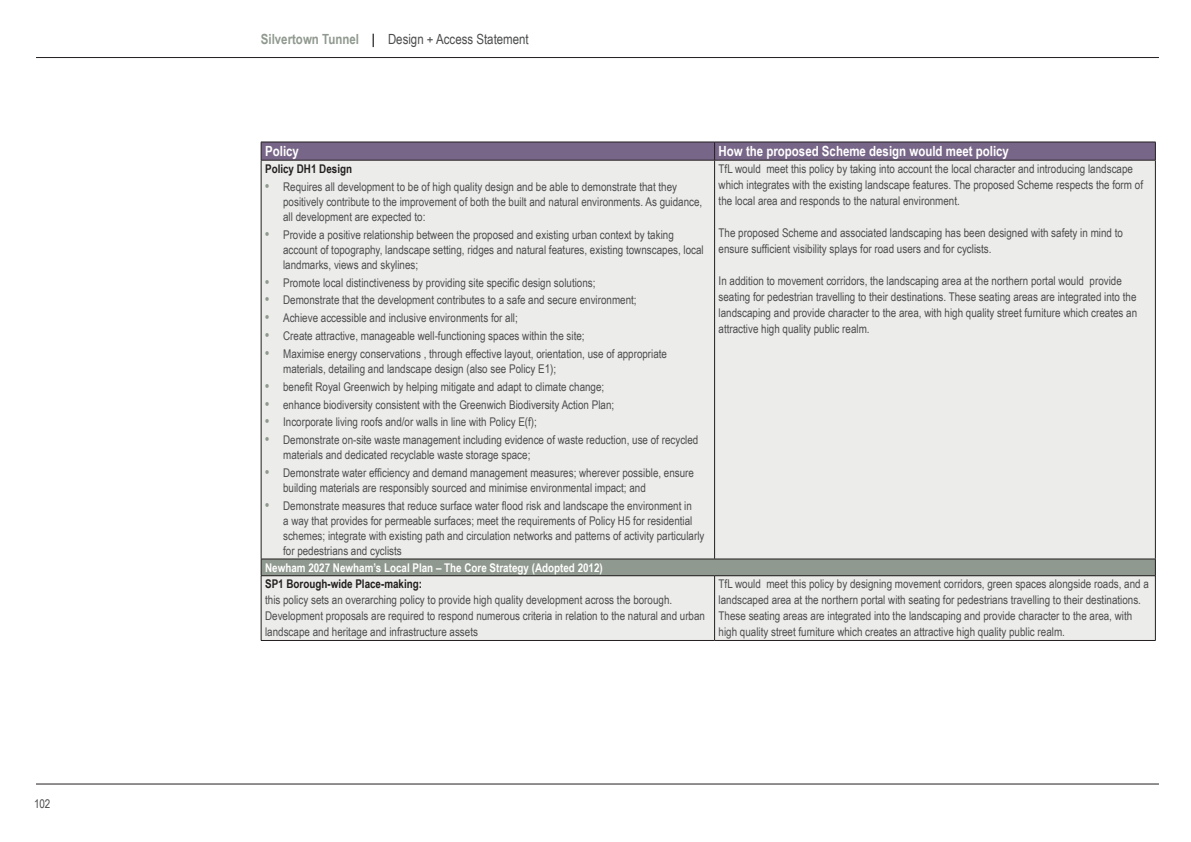
<style>
.page{position:relative;width:1191px;height:842px;background:#fff}
.page>*{position:absolute;margin:0;border:0;box-sizing:border-box;transform-origin:0 0}
.body{font:700 14px "Arial Narrow";color:#fff}
.t1{font:14px "Arial Narrow";color:#4b4c4d}
.table_txt{font:12px/16px "Arial Narrow";color:#4b4c4d}
.sub_title{font:700 12px "Arial Narrow";color:#fff}
.table_txt-2{font:700 12px "Arial Narrow";color:#231f20}
.s1{font-weight:700;color:#90998f}
.s2{font-weight:700;color:#231f20}
.s3{font-weight:700;font-size:14px;color:#90998f}
</style>
<div class="page">
<hr style="left:36px;top:784px;width:1123px;height:1px;background:#231f20">
<hr style="left:36px;top:57px;width:1123px;height:1px;background:#231f20">
<div style="left:262px;top:161px;width:893px;height:479px;background:#ececea"></div>
<div style="left:261px;top:559px;width:894px;height:17px;background:#90998f"></div>
<hr style="left:261px;top:160px;width:1px;height:399px;background:#231f20">
<hr style="left:714px;top:160px;width:1px;height:399px;background:#231f20">
<hr style="left:1155px;top:160px;width:1px;height:399px;background:#231f20">
<hr style="left:261px;top:559px;width:453px;height:1px;background:#231f20">
<hr style="left:714px;top:559px;width:441px;height:1px;background:#231f20">
<svg style="left:261px;top:142px;width:895px;height:18px;background:#736282"></svg>
<hr style="left:261px;top:160px;width:453px;height:1px;background:#231f20">
<hr style="left:714px;top:160px;width:441px;height:1px;background:#231f20">
<svg style="left:261px;top:559px;width:1px;height:16px"></svg>
<svg style="left:1155px;top:559px;width:1px;height:16px"></svg>
<hr style="left:261px;top:575px;width:453px;height:1px;background:#231f20">
<hr style="left:261px;top:576px;width:1px;height:64px;background:#231f20">
<hr style="left:714px;top:575px;width:441px;height:1px;background:#231f20">
<hr style="left:714px;top:576px;width:1px;height:64px;background:#231f20">
<hr style="left:1155px;top:576px;width:1px;height:64px;background:#231f20">
<hr style="left:261px;top:640px;width:453px;height:1px;background:#231f20">
<hr style="left:714px;top:640px;width:441px;height:1px;background:#231f20">
<p class="table_txt" style="left:34px;top:795px;width:18px">102</p>
<p class="t1" style="left:261px;top:29px;width:269px"><span class="s1">Silvertown Tunnel</span> <span class="s2">|</span> Design + Access Statement</p>
<p class="body" style="left:265px;top:141px;width:35px">Policy</p>
<p class="body" style="left:718px;top:141px;width:292px">How the proposed Scheme design would meet policy</p>
<p class="table_txt-2" style="left:265px;top:160px;width:88px">Policy DH1 Design</p>
<p class="table_txt" style="left:283px;top:179px;width:421px;line-height:15px;text-indent:-18px"><span class="s3">•</span> Requires all development to be of high quality design and be able to demonstrate that they positively contribute to the improvement of both the built and natural environments. As guidance, all development are expected to:</p>
<p class="table_txt" style="left:283px;top:227px;width:422px;line-height:15px;text-indent:-18px"><span class="s3">•</span> Provide a positive relationship between the proposed and existing urban context by taking account of topography, landscape setting, ridges and natural features, existing townscapes, local landmarks, views and skylines;</p>
<p class="table_txt" style="left:265px;top:274px;width:332px"><span class="s3">•</span> Promote local distinctiveness by providing site specific design solutions;</p>
<p class="table_txt" style="left:265px;top:292px;width:373px"><span class="s3">•</span> Demonstrate that the development contributes to a safe and secure environment;</p>
<p class="table_txt" style="left:265px;top:310px;width:254px"><span class="s3">•</span> Achieve accessible and inclusive environments for all;</p>
<p class="table_txt" style="left:265px;top:327px;width:321px"><span class="s3">•</span> Create attractive, manageable well-functioning spaces within the site;</p>
<p class="table_txt" style="left:283px;top:346px;width:385px;line-height:15px;text-indent:-18px"><span class="s3">•</span> Maximise energy conservations , through effective layout, orientation, use of appropriate materials, detailing and landscape design (also see Policy E1);</p>
<p class="table_txt" style="left:265px;top:378px;width:341px"><span class="s3">•</span> benefit Royal Greenwich by helping mitigate and adapt to climate change;</p>
<p class="table_txt" style="left:265px;top:396px;width:350px"><span class="s3">•</span> enhance biodiversity consistent with the Greenwich Biodiversity Action Plan;</p>
<p class="table_txt" style="left:265px;top:414px;width:273px"><span class="s3">•</span> Incorporate living roofs and/or walls in line with Policy E(f);</p>
<p class="table_txt" style="left:283px;top:432px;width:417px;line-height:15px;text-indent:-18px"><span class="s3">•</span> Demonstrate on-site waste management including evidence of waste reduction, use of recycled materials and dedicated recyclable waste storage space;</p>
<p class="table_txt" style="left:283px;top:465px;width:412px;line-height:15px;text-indent:-18px"><span class="s3">•</span> Demonstrate water efficiency and demand management measures; wherever possible, ensure building materials are responsibly sourced and minimise environmental impact; and</p>
<p class="table_txt" style="left:283px;top:498px;width:423px;line-height:15px;text-indent:-18px"><span class="s3">•</span> Demonstrate measures that reduce surface water flood risk and landscape the environment in<br>a way that provides for permeable surfaces; meet the requirements of Policy H5 for residential schemes; integrate with existing path and circulation networks and patterns of activity particularly for pedestrians and cyclists</p>
<p class="table_txt" style="left:718px;top:160px;width:426px">TfL would meet this policy by taking into account the local character and introducing landscape which integrates with the existing landscape features. The proposed Scheme respects the form of the local area and responds to the natural environment.</p>
<p class="table_txt" style="left:718px;top:224px;width:406px">The proposed Scheme and associated landscaping has been designed with safety in mind to ensure sufficient visibility splays for road users and for cyclists.</p>
<p class="table_txt" style="left:718px;top:272px;width:420px">In addition to movement corridors, the landscaping area at the northern portal would provide seating for pedestrian travelling to their destinations. These seating areas are integrated into the landscaping and provide character to the area, with high quality street furniture which creates an attractive high quality public realm.</p>
<p class="sub_title" style="left:265px;top:558px;width:339px">Newham 2027 Newham’s Local Plan – The Core Strategy (Adopted 2012)</p>
<p class="table_txt-2" style="left:265px;top:575px;width:158px">SP1 Borough-wide Place-making:</p>
<p class="table_txt" style="left:265px;top:592px;width:441px">this policy sets an overarching policy to provide high quality development across the borough.<br>Development proposals are required to respond numerous criteria in relation to the natural and urban landscape and heritage and infrastructure assets</p>
<p class="table_txt" style="left:718px;top:576px;width:432px">TfL would meet this policy by designing movement corridors, green spaces alongside roads, and a landscaped area at the northern portal with seating for pedestrians travelling to their destinations.<br>These seating areas are integrated into the landscaping and provide character to the area, with high quality street furniture which creates an attractive high quality public realm.</p>
</div>
